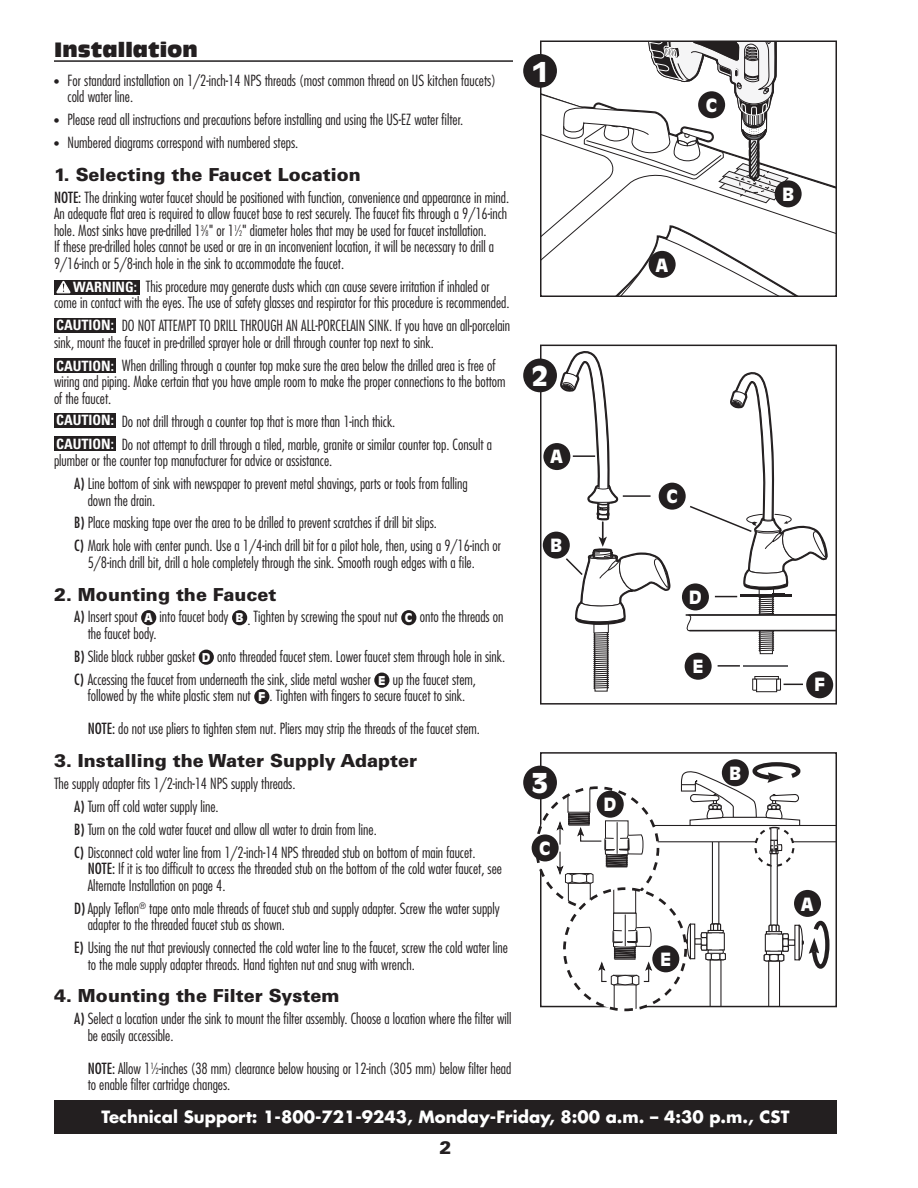
<style>
.page{position:relative;width:918px;height:1188px;background:#fff}
.page>*{position:absolute;margin:0;border:0;box-sizing:border-box;transform-origin:0 0}
.t1{font:900 27px "Incised 901 BT";color:#fff}
.t2{font:19.5px "Incised 901 BT Compact";letter-spacing:.005em;color:#231f20}
.t3{font:900 18px "Univers";color:#231f20}
.t4{font:900 18px "Incised 901 BT";color:#fff}
.t5{font:700 16.5px "Futura";color:#fff}
.t6{font:300 condensed 15px/16.5px "Futura";color:#231f20}
.t7{font:700 condensed 14.25px/23.2px "Univers";color:#fff}
.t8{font:300 condensed 12px/23px "Futura";color:#231f20}
.s1{font-weight:400}
.s2{font-size:7.35px}
.s3{font-family:"Incised 901 BT";font-weight:900;font-stretch:normal;font-size:12px;color:#fff}
.s4{font-size:8.25px}
</style>
<div class="page">
<svg style="left:543px;top:84px;width:291px;height:175px"></svg>
<svg style="left:576px;top:224px;width:258px;height:70px"></svg>
<svg style="left:563px;top:43px;width:225px;height:160px"></svg>
<div style="left:540px;top:40px;width:297px;height:257px;border:2px solid #231f20"></div>
<div style="left:54px;top:1100px;width:783px;height:33px;background:#231f20"></div>
<hr style="left:54px;top:60px;width:459px;height:2px;background:#231f20">
<div style="left:141px;top:610px;width:15px;height:15px;background:#231f20;border-radius:50%"></div>
<div style="left:232px;top:610px;width:15px;height:15px;background:#231f20;border-radius:50%"></div>
<div style="left:401px;top:610px;width:15px;height:15px;background:#231f20;border-radius:50%"></div>
<div style="left:199px;top:650px;width:15px;height:15px;background:#231f20;border-radius:50%"></div>
<div style="left:374px;top:673px;width:15px;height:15px;background:#231f20;border-radius:50%"></div>
<div style="left:254px;top:689px;width:15px;height:15px;background:#231f20;border-radius:50%"></div>
<div style="left:54px;top:280px;width:86px;height:15px;background:#231f20"></div>
<svg style="left:56px;top:280px;width:15px;height:14px"></svg>
<div style="left:54px;top:318px;width:62px;height:14px;background:#231f20"></div>
<div style="left:54px;top:358px;width:62px;height:15px;background:#231f20"></div>
<div style="left:54px;top:413px;width:62px;height:15px;background:#231f20"></div>
<div style="left:54px;top:436px;width:62px;height:15px;background:#231f20"></div>
<div style="left:523px;top:54px;width:34px;height:34px;background:#231f20;border-radius:50%"></div>
<div style="left:649px;top:251px;width:27px;height:27px;background:#231f20;border-radius:50%"></div>
<div style="left:775px;top:180px;width:27px;height:27px;background:#231f20;border-radius:50%"></div>
<div style="left:698px;top:91px;width:27px;height:27px;background:#231f20;border-radius:50%"></div>
<div style="left:540px;top:345px;width:297px;height:360px;border:2px solid #231f20"></div>
<div style="left:543px;top:443px;width:27px;height:27px;background:#231f20;border-radius:50%"></div>
<div style="left:543px;top:532px;width:27px;height:27px;background:#231f20;border-radius:50%"></div>
<svg style="left:560px;top:351px;width:112px;height:341px"></svg>
<div style="left:659px;top:483px;width:27px;height:27px;background:#231f20;border-radius:50%"></div>
<hr style="left:623px;top:495px;width:28px;height:2px;background:#231f20">
<svg style="left:683px;top:369px;width:153px;height:335px"></svg>
<svg style="left:541px;top:762px;width:295px;height:248px"></svg>
<div style="left:523px;top:766px;width:34px;height:33px;background:#231f20;border-radius:50%"></div>
<div style="left:794px;top:890px;width:27px;height:27px;background:#231f20;border-radius:50%"></div>
<div style="left:722px;top:759px;width:27px;height:27px;background:#231f20;border-radius:50%"></div>
<div style="left:532px;top:834px;width:27px;height:27px;background:#231f20;border-radius:50%"></div>
<div style="left:597px;top:791px;width:27px;height:27px;background:#231f20;border-radius:50%"></div>
<div style="left:652px;top:945px;width:27px;height:27px;background:#231f20;border-radius:50%"></div>
<div style="left:523px;top:359px;width:34px;height:33px;background:#231f20;border-radius:50%"></div>
<h2 class="t2" style="left:54px;top:38px;width:145px">Installation</h2>
<p class="t6" style="left:68px;top:72px;width:430px">For standard installation on 1/2-inch-14 NPS threads (most common thread on US kitchen faucets) cold water line.</p>
<p class="t6" style="left:68px;top:108px;width:397px;line-height:23px">Please read all instructions and precautions before installing and using the US-EZ water filter.<br>Numbered diagrams correspond with numbered steps.</p>
<p class="t3" style="left:54px;top:163px;width:308px">1. Selecting the Faucet Location</p>
<p class="t6" style="left:54px;top:189px;width:457px"><span class="s1">NOTE:</span> The drinking water faucet should be positioned with function, convenience and appearance in mind.<br>An adequate flat area is required to allow faucet base to rest securely. The faucet fits through a 9/16-inch hole. Most sinks have pre-drilled 1<sup>3</sup>⁄<span class="s2">8</span>" or 1<sup>1</sup>⁄<span class="s2">2</span>" diameter holes that may be used for faucet installation.<br>If these pre-drilled holes cannot be used or are in an inconvenient location, it will be necessary to drill a 9/16-inch or 5/8-inch hole in the sink to accommodate the faucet.</p>
<p class="t6" style="left:54px;top:278px;width:457px;text-indent:92px">This procedure may generate dusts which can cause severe irritation if inhaled or come in contact with the eyes. The use of safety glasses and respirator for this procedure is recommended.</p>
<p class="t6" style="left:54px;top:317px;width:458px;text-indent:68px">DO NOT ATTEMPT TO DRILL THROUGH AN ALL-PORCELAIN SINK. If you have an all-porcelain sink, mount the faucet in pre-drilled sprayer hole or drill through counter top next to sink.</p>
<p class="t6" style="left:54px;top:357px;width:453px;text-indent:68px">When drilling through a counter top make sure the area below the drilled area is free of wiring and piping. Make certain that you have ample room to make the proper connections to the bottom of the faucet.</p>
<p class="t6" style="left:122px;top:409px;width:372px;line-height:23px">Do not drill through a counter top that is more than 1-inch thick.<br>Do not attempt to drill through a tiled, marble, granite or similar counter top. Consult a</p>
<p class="t6" style="left:74px;top:449px;width:395px;line-height:23px;text-indent:-20px">plumber or the counter top manufacturer for advice or assistance.<br><span class="s1">A)</span> Line bottom of sink with newspaper to prevent metal shavings, parts or tools from falling</p>
<p class="t6" style="left:74px;top:488px;width:428px;line-height:23px;text-indent:14px">down the drain.<br><span class="s1">B)</span> Place masking tape over the area to be drilled to prevent scratches if drill bit slips.<br><span class="s1">C)</span> Mark hole with center punch. Use a 1/4-inch drill bit for a pilot hole, then, using a 9/16-inch or</p>
<p class="t6" style="left:88px;top:554px;width:389px">5/8-inch drill bit, drill a hole completely through the sink. Smooth rough edges with a file.</p>
<p class="t3" style="left:54px;top:583px;width:224px">2. Mounting the Faucet</p>
<p class="t6" style="left:88px;top:608px;width:417px;text-indent:-14px"><span class="s1">A)</span> Insert spout <span class="s3">A</span> into faucet body <span class="s3">B</span> . Tighten by screwing the spout nut <span class="s3">C</span> onto the threads on the faucet body.</p>
<p class="t6" style="left:74px;top:645px;width:433px;line-height:23px"><span class="s1">B)</span> Slide black rubber gasket <span class="s3">D</span> onto threaded faucet stem. Lower faucet stem through hole in sink.<br><span class="s1">C)</span> Accessing the faucet from underneath the sink, slide metal washer <span class="s3">E</span> up the faucet stem,</p>
<p class="t6" style="left:88px;top:687px;width:379px">followed by the white plastic stem nut <span class="s3">F</span> . Tighten with fingers to secure faucet to sink.</p>
<p class="t6" style="left:88px;top:720px;width:394px"><span class="s1">NOTE:</span> do not use pliers to tighten stem nut. Pliers may strip the threads of the faucet stem.</p>
<p class="t3" style="left:54px;top:749px;width:365px">3. Installing the Water Supply Adapter</p>
<p class="t6" style="left:74px;top:772px;width:403px;line-height:23px;text-indent:-20px">The supply adapter fits 1/2-inch-14 NPS supply threads.<br><span class="s1">A)</span> Turn off cold water supply line.<br><span class="s1">B)</span> Turn on the cold water faucet and allow all water to drain from line.<br><span class="s1">C)</span> Disconnect cold water line from 1/2-inch-14 NPS threaded stub on bottom of main faucet.</p>
<p class="t6" style="left:88px;top:860px;width:416px"><span class="s1">NOTE:</span> If it is too difficult to access the threaded stub on the bottom of the cold water faucet, see<br>Alternate Installation on page 4.</p>
<p class="t6" style="left:88px;top:900px;width:414px;text-indent:-14px"><span class="s1">D)</span> Apply Teflon<sup>®</sup> tape onto male threads of faucet stub and supply adapter. Screw the water supply adapter to the threaded faucet stub as shown.</p>
<p class="t6" style="left:88px;top:939px;width:422px;text-indent:-14px"><span class="s1">E)</span> Using the nut that previously connected the cold water line to the faucet, screw the cold water line to the male supply adapter threads. Hand tighten nut and snug with wrench.</p>
<p class="t3" style="left:54px;top:985px;width:287px">4. Mounting the Filter System</p>
<p class="t6" style="left:88px;top:1010px;width:425px;text-indent:-14px"><span class="s1">A)</span> Select a location under the sink to mount the filter assembly. Choose a location where the filter will be easily accessible.</p>
<p class="t6" style="left:88px;top:1060px;width:425px"><span class="s1">NOTE:</span> Allow 1<sup>1</sup>⁄<span class="s4">2</span>-inches (38 mm) clearance below housing or 12-inch (305 mm) below filter head to enable filter cartridge changes.</p>
<p class="t8" style="left:54px;top:70px;width:6px">•</p>
<p class="t8" style="left:54px;top:109px;width:6px">• •</p>
<p class="t7" style="left:73px;top:276px;width:65px">WARNING:</p>
<p class="t7" style="left:56px;top:313px;width:59px">CAUTION:</p>
<p class="t7" style="left:56px;top:354px;width:59px">CAUTION:</p>
<p class="t7" style="left:56px;top:409px;width:59px">CAUTION:<br>CAUTION:</p>
<h1 class="t1" style="left:531px;top:55px;width:19px">1</h1>
<h1 class="t1" style="left:531px;top:360px;width:19px">2</h1>
<p class="t4" style="left:551px;top:446px;width:14px">A</p>
<p class="t4" style="left:550px;top:535px;width:14px">B</p>
<h1 class="t1" style="left:531px;top:767px;width:19px">3</h1>
<p class="t4" style="left:539px;top:838px;width:13px">C</p>
<p class="t4" style="left:706px;top:94px;width:13px">C</p>
<p class="t4" style="left:656px;top:254px;width:14px">A</p>
<p class="t4" style="left:604px;top:794px;width:14px">D</p>
<p class="t4" style="left:666px;top:486px;width:13px">C</p>
<p class="t4" style="left:689px;top:587px;width:14px">D</p>
<p class="t4" style="left:692px;top:656px;width:13px">E</p>
<p class="t4" style="left:729px;top:762px;width:14px">B</p>
<p class="t4" style="left:660px;top:948px;width:13px">E</p>
<p class="t4" style="left:782px;top:183px;width:14px">B</p>
<p class="t4" style="left:814px;top:674px;width:13px">F</p>
<p class="t4" style="left:801px;top:893px;width:14px">A</p>
<p class="t5" style="left:102px;top:1105px;width:689px">Technical Support: 1-800-721-9243, Monday-Friday, 8:00 a.m. – 4:30 p.m., CST</p>
</div>
